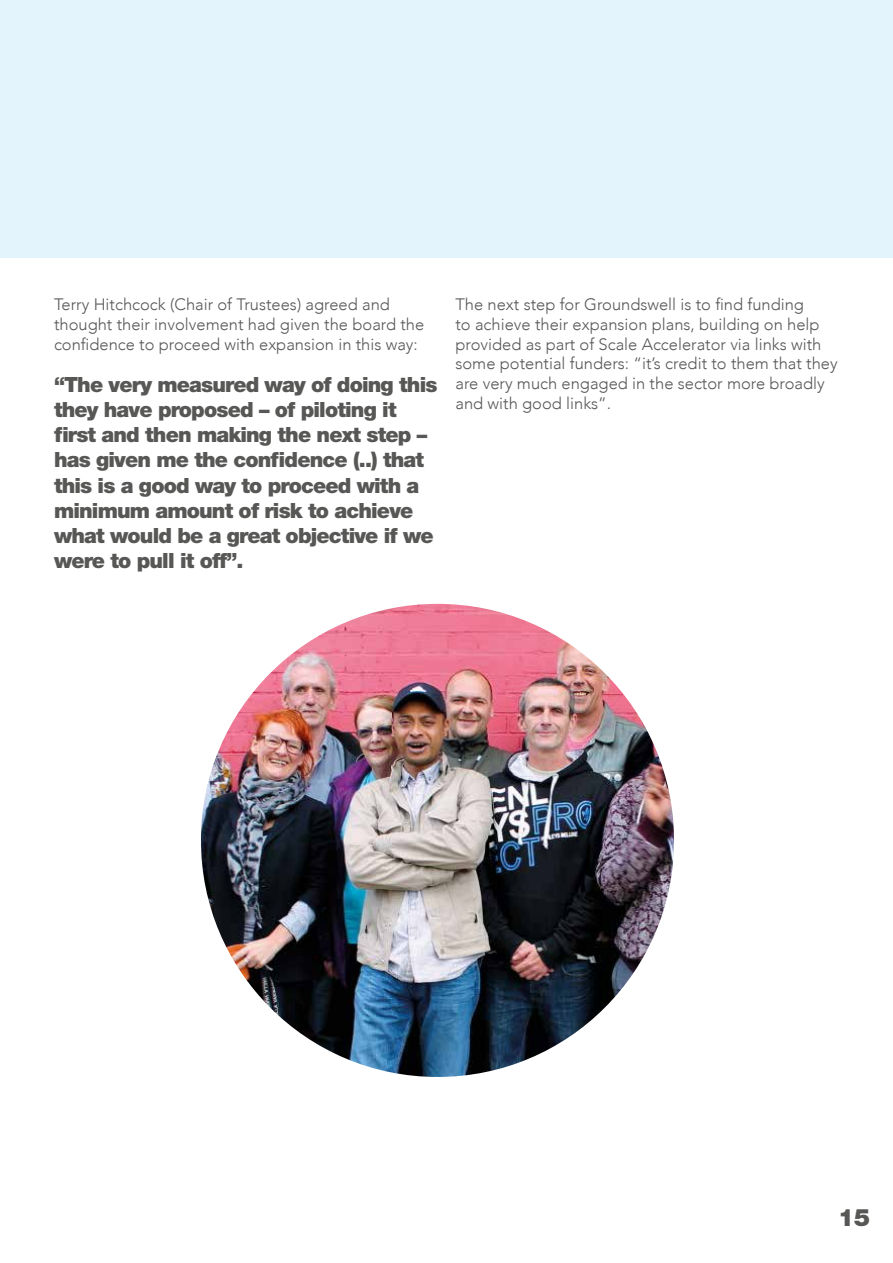
<style>
.page{position:relative;width:893px;height:1263px;background:#fff}
.page>*{position:absolute;margin:0;border:0;box-sizing:border-box;transform-origin:0 0}
.t1{font:900 24px "Helvetica Neue LT Std";color:#575756}
.t2{font:900 21px/25.2px "Helvetica Neue LT Std";letter-spacing:-.04em;color:#575756}
.t3{font:300 16.5px/19.8px "Avenir";color:#575756}
</style>
<div class="page">
<div style="left:0;top:0;width:893px;height:258px;background:#e4f4fc"></div>
<img style="left:201px;top:604px;width:473px;height:473px;border-radius:237px">
<p class="t3" style="left:54px;top:294px;width:372px">Terry Hitchcock (Chair of Trustees) agreed and thought their involvement had given the board the confidence to proceed with expansion in this way:</p>
<p class="t2" style="left:54px;top:372px;width:385px">“The very measured way of doing this they have proposed – of piloting it first and then making the next step – has given me the confidence (..) that this is a good way to proceed with a minimum amount of risk to achieve what would be a great objective if we were to pull it off”.</p>
<p class="t3" style="left:455px;top:294px;width:384px">The next step for Groundswell is to find funding<br>to achieve their expansion plans, building on help provided as part of Scale Accelerator via links with some potential funders: “it’s credit to them that they are very much engaged in the sector more broadly and with good links”.</p>
<h1 class="t1" style="left:838px;top:1203px;width:34px">15</h1>
</div>
